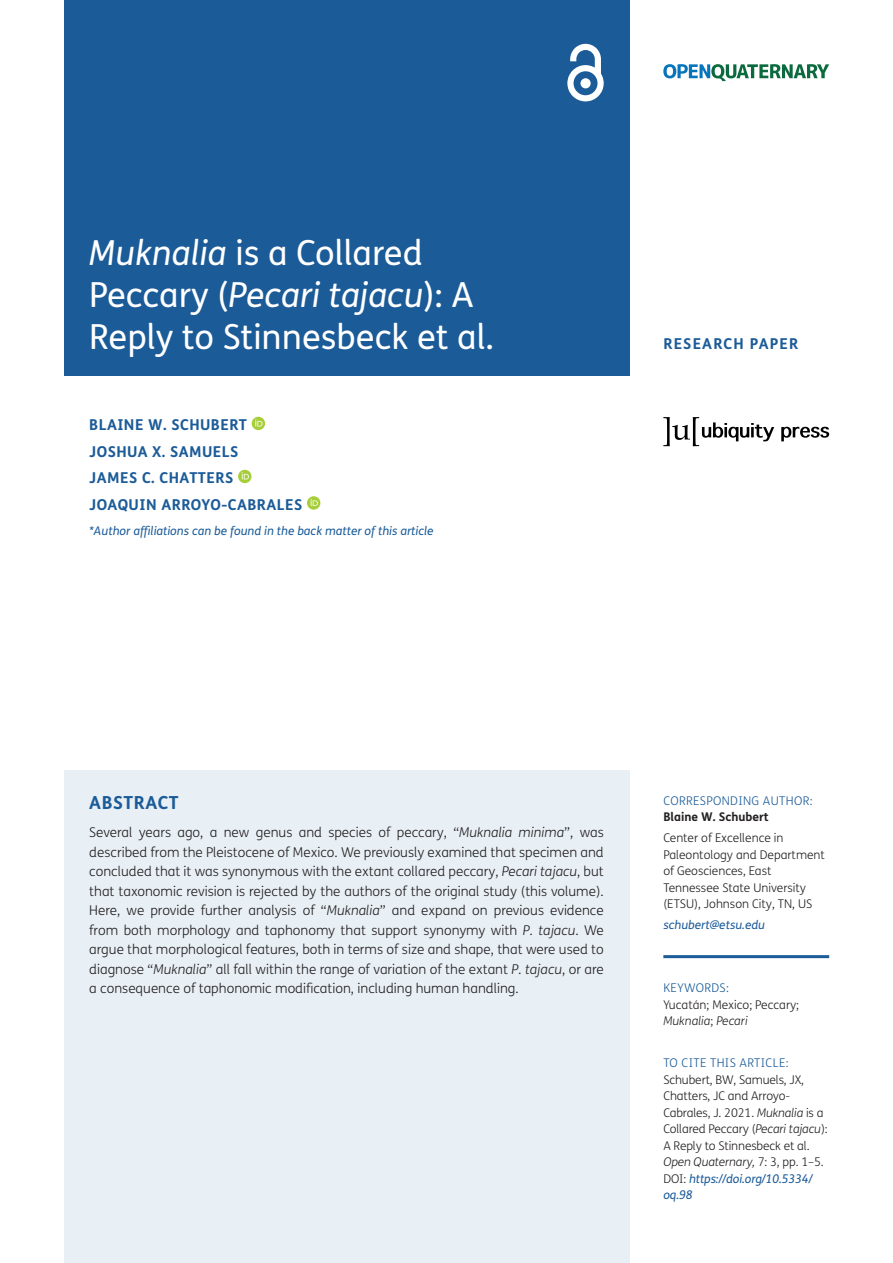
<style>
.page{position:relative;width:893px;height:1263px;background:#fff}
.page>*{position:absolute;margin:0;border:0;box-sizing:border-box;transform-origin:0 0}
.Article_Title{font:34.5px/42px "FS Me";color:#fff}
.Abstract_Heading{font:700 18px "FS Me";letter-spacing:.03em;color:#1b5b98}
.Cover_Authors{font:700 15px "FS Me";letter-spacing:.03em;color:#1b5b98}
.Article_Type{font:700 15px "FS Me";letter-spacing:.075em;color:#1b5b98}
.Abstract_Copy{font:300 13.5px/19.5px "FS Me";color:#231f20;text-align:justify}
.Meta{font:300 12px/16.5px "FS Me";letter-spacing:-.005em;color:#231f20}
.Meta-2{font:italic 12px "FS Me";color:#1b5b98}
.Meta_Titles{font:300 12px "FS Me";letter-spacing:.03em;color:#1b5b98}
.Meta-3{font:700 12px "FS Me";color:#231f20}
.Meta_Titles_-_Rule_A{font:300 12px "FS Me";letter-spacing:.03em;color:#1b5b98}
.s1{font-style:italic}
.s2{font-weight:400;font-style:italic;color:#1b5b98}
</style>
<div class="page">
<div style="left:64px;top:0;width:565px;height:376px;background:#1b5b98"></div>
<svg style="left:567px;top:44px;width:37px;height:57px"></svg>
<svg style="left:781px;top:427px;width:48px;height:14px"></svg>
<svg style="left:663px;top:417px;width:111px;height:29px"></svg>
<svg style="left:663px;top:64px;width:166px;height:17px"></svg>
<div style="left:64px;top:770px;width:565px;height:493px;background:#e8eff5"></div>
<hr style="left:663px;top:955px;width:166px;height:3px;background:#1b5b98">
<svg style="left:252px;top:417px;width:13px;height:13px"></svg>
<svg style="left:255px;top:419px;width:8px;height:7px"></svg>
<svg style="left:238px;top:470px;width:13px;height:13px"></svg>
<svg style="left:242px;top:472px;width:7px;height:7px"></svg>
<svg style="left:307px;top:496px;width:13px;height:14px"></svg>
<svg style="left:311px;top:499px;width:7px;height:7px"></svg>
<p class="Article_Title" style="left:89px;top:232px;width:406px"><span class="s1">Muknalia</span> is a Collared<br>Peccary (<span class="s1">Pecari tajacu</span>): A<br>Reply to Stinnesbeck et al.</p>
<p class="Cover_Authors" style="left:89px;top:415px;width:159px">BLAINE W. SCHUBERT</p>
<p class="Cover_Authors" style="left:89px;top:442px;width:150px">JOSHUA X. SAMUELS</p>
<p class="Cover_Authors" style="left:89px;top:468px;width:146px">JAMES C. CHATTERS</p>
<p class="Cover_Authors" style="left:89px;top:495px;width:214px">JOAQUIN ARROYO-CABRALES</p>
<p class="Meta-2" style="left:89px;top:523px;width:346px">*Author affiliations can be found in the back matter of this article</p>
<p class="Article_Type" style="left:663px;top:334px;width:136px">RESEARCH PAPER</p>
<p class="Abstract_Heading" style="left:89px;top:792px;width:91px">ABSTRACT</p>
<p class="Abstract_Copy" style="left:89px;top:823px;width:516px">Several years ago, a new genus and species of peccary, “<span class="s1">Muknalia minima</span>”, was described from the Pleistocene of Mexico. We previously examined that specimen and concluded that it was synonymous with the extant collared peccary, <span class="s1">Pecari tajacu</span>, but that taxonomic revision is rejected by the authors of the original study (this volume).<br>Here, we provide further analysis of “<span class="s1">Muknalia</span>” and expand on previous evidence from both morphology and taphonomy that support synonymy with <span class="s1">P. tajacu</span>. We argue that morphological features, both in terms of size and shape, that were used to diagnose “<span class="s1">Muknalia</span>” all fall within the range of variation of the extant <span class="s1">P. tajacu</span>, or are a consequence of taphonomic modification, including human handling.</p>
<p class="Meta_Titles" style="left:663px;top:794px;width:151px">CORRESPONDING AUTHOR:</p>
<p class="Meta-3" style="left:663px;top:810px;width:107px">Blaine W. Schubert</p>
<p class="Meta" style="left:663px;top:830px;width:163px">Center of Excellence in<br>Paleontology and Department of Geosciences, East<br>Tennessee State University (ETSU), Johnson City, TN, US</p>
<p class="Meta-2" style="left:663px;top:918px;width:103px">schubert@etsu.edu</p>
<p class="Meta_Titles_-_Rule_A" style="left:663px;top:981px;width:67px">KEYWORDS:</p>
<p class="Meta" style="left:663px;top:996px;width:137px">Yucatán; Mexico; Peccary;<br><span class="s1">Muknalia</span>; <span class="s1">Pecari</span></p>
<p class="Meta_Titles" style="left:663px;top:1056px;width:127px">TO CITE THIS ARTICLE:</p>
<p class="Meta" style="left:663px;top:1071px;width:166px">Schubert, BW, Samuels, JX,<br>Chatters, JC and Arroyo-<br>Cabrales, J. 2021. <span class="s1">Muknalia</span> is a<br>Collared Peccary (<span class="s1">Pecari tajacu</span>):<br>A Reply to Stinnesbeck et al.<br><span class="s1">Open Quaternary,</span> 7: 3, pp. 1–5.<br>DOI: <span class="s2">https://doi.org/10.5334/ oq.98</span></p>
</div>
